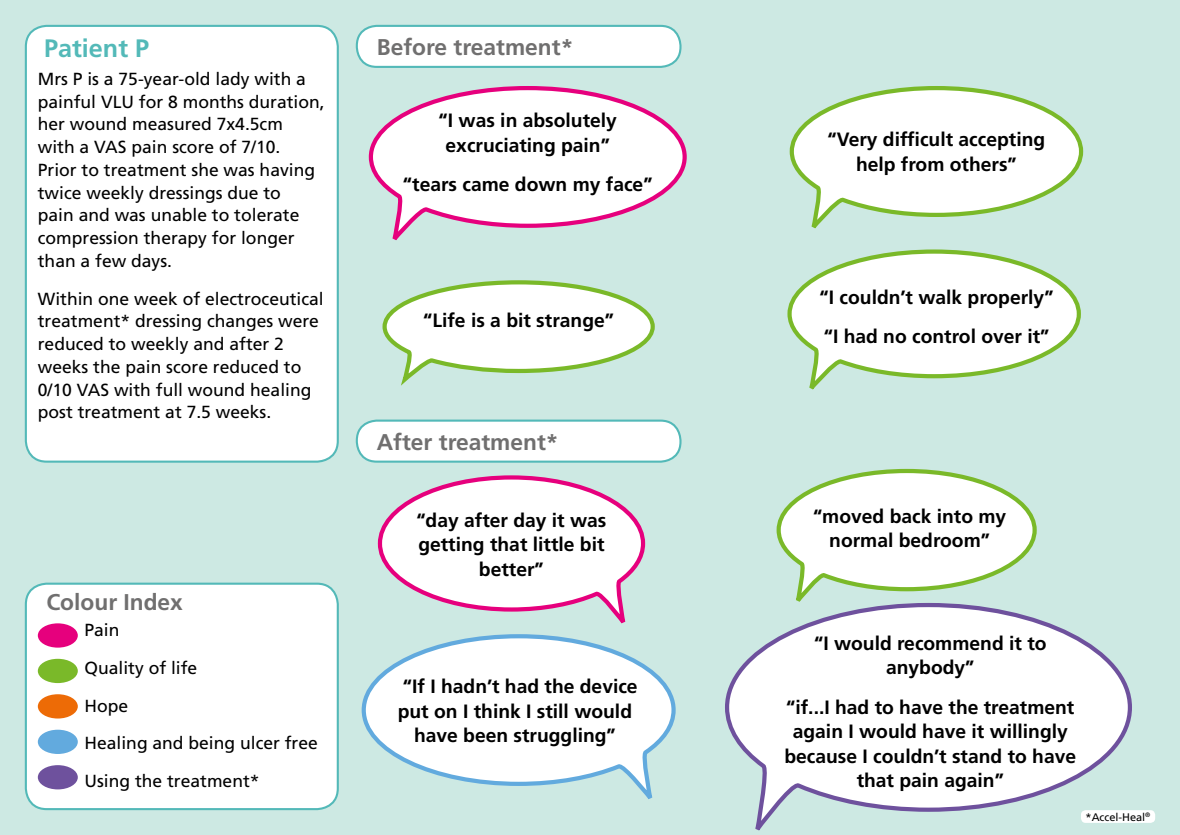
<style>
.page{position:relative;width:1180px;height:835px;background:#fff}
.page>*{position:absolute;margin:0;border:0;box-sizing:border-box;transform-origin:0 0}
.t1{font:700 25.2px "Frutiger LT Std";color:#53b9b8}
.t2{font:700 22.75px "Frutiger LT Std";color:#706f6f}
.t3{font:700 19.25px/24.5px "Frutiger LT Std";color:#000;text-align:center}
.t4{font:17.5px/22.8px "Frutiger LT Std";color:#000}
.t5{font:10.99px "Frutiger LT Std";color:#000}
</style>
<div class="page">
<div style="left:0;top:0;width:1180px;height:834px;background:#cde9e3"></div>
<div style="left:1081px;top:810px;width:74px;height:12px;background:#fff;border-radius:5px"></div>
<div style="left:26px;top:26px;width:312px;height:435px;background:#fff;border-radius:21px"></div>
<div style="left:25px;top:25px;width:314px;height:437px;border:2px solid #53b9b8;border-radius:21px"></div>
<div style="left:357px;top:26px;width:323px;height:41px;background:#fff;border-radius:20px"></div>
<div style="left:356px;top:25px;width:325px;height:43px;border:2px solid #53b9b8;border-radius:20px"></div>
<div style="left:357px;top:420px;width:323px;height:41px;background:#fff;border-radius:20px"></div>
<div style="left:356px;top:419px;width:325px;height:43px;border:2px solid #53b9b8;border-radius:20px"></div>
<svg style="left:368px;top:86px;width:319px;height:155px"></svg>
<svg style="left:789px;top:86px;width:295px;height:143px"></svg>
<svg style="left:382px;top:280px;width:273px;height:103px"></svg>
<svg style="left:787px;top:249px;width:294px;height:141px"></svg>
<svg style="left:361px;top:634px;width:315px;height:165px"></svg>
<svg style="left:725px;top:604px;width:409px;height:227px"></svg>
<svg style="left:776px;top:468px;width:261px;height:136px"></svg>
<svg style="left:377px;top:475px;width:269px;height:149px"></svg>
<div style="left:26px;top:583px;width:312px;height:226px;background:#fff;border-radius:21px"></div>
<div style="left:25px;top:582px;width:314px;height:228px;border:2px solid #53b9b8;border-radius:21px"></div>
<div style="left:38px;top:623px;width:40px;height:24px;background:#e6007d;border-radius:50%"></div>
<div style="left:38px;top:658px;width:40px;height:25px;background:#7ab929;border-radius:50%"></div>
<div style="left:38px;top:694px;width:40px;height:24px;background:#ed6b06;border-radius:50%"></div>
<div style="left:38px;top:729px;width:40px;height:24px;background:#62aade;border-radius:50%"></div>
<div style="left:38px;top:765px;width:40px;height:24px;background:#6e519d;border-radius:50%"></div>
<h1 class="t1" style="left:44px;top:34px;width:107px">Patient P</h1>
<p class="t4" style="left:38px;top:67px;width:288px">Mrs P is a 75-year-old lady with a painful VLU for 8 months duration, her wound measured 7x4.5cm<br>with a VAS pain score of 7/10.<br>Prior to treatment she was having twice weekly dressings due to<br>pain and was unable to tolerate compression therapy for longer than a few days.</p>
<p class="t4" style="left:38px;top:287px;width:287px">Within one week of electroceutical treatment* dressing changes were reduced to weekly and after 2 weeks the pain score reduced to<br>0/10 VAS with full wound healing post treatment at 7.5 weeks.</p>
<h2 class="t2" style="left:46px;top:588px;width:138px">Colour Index</h2>
<p class="t4" style="left:84px;top:611px;width:235px;line-height:37.6px">Pain<br>Quality of life<br>Hope<br>Healing and being ulcer free<br>Using the treatment*</p>
<h2 class="t2" style="left:377px;top:34px;width:198px">Before treatment*</h2>
<p class="t3" style="left:438px;top:108px;width:180px">“I was in absolutely excruciating pain”</p>
<p class="t3" style="left:403px;top:172px;width:251px">“tears came down my face”</p>
<p class="t3" style="left:423px;top:308px;width:192px">“Life is a bit strange”</p>
<h2 class="t2" style="left:377px;top:428px;width:183px">After treatment*</h2>
<p class="t3" style="left:416px;top:508px;width:192px">“day after day it was getting that little bit better”</p>
<p class="t3" style="left:398px;top:674px;width:241px">“If I hadn’t had the device put on I think I still would have been struggling”</p>
<p class="t3" style="left:827px;top:127px;width:219px">“Very difficult accepting help from others”</p>
<p class="t3" style="left:819px;top:278px;width:235px;line-height:39.4px;text-align:left">“I couldn’t walk properly” “I had no control over it”</p>
<p class="t3" style="left:813px;top:503px;width:195px">“moved back into my normal bedroom”</p>
<p class="t3" style="left:814px;top:631px;width:234px">“I would recommend it to anybody”</p>
<p class="t3" style="left:784px;top:694px;width:293px">“if...I had to have the treatment again I would have it willingly because I couldn’t stand to have that pain again”</p>
<p class="t5" style="left:1085px;top:810px;width:66px">*Accel-Heal<sup>®</sup></p>
</div>
